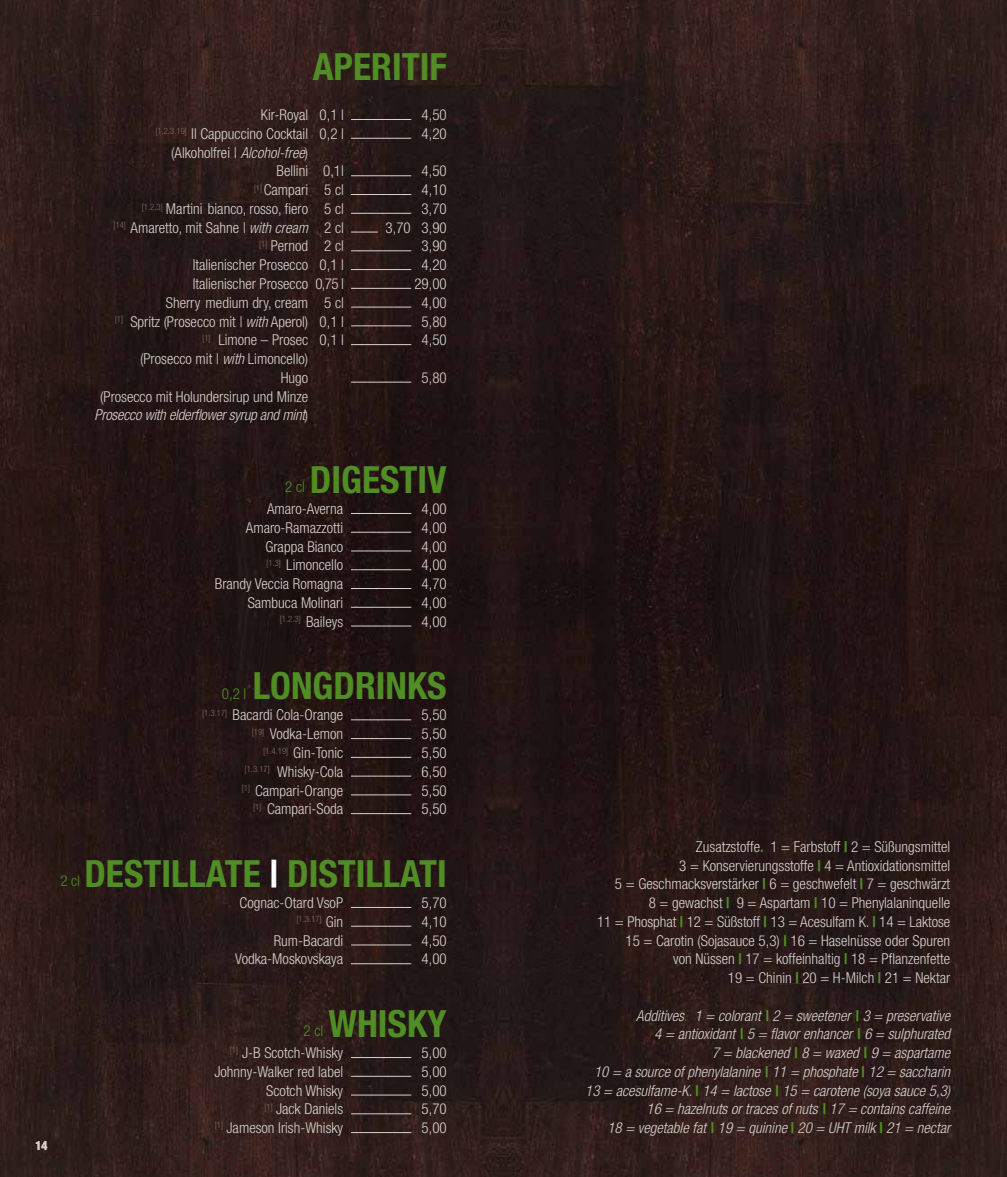
<style>
.page{position:relative;width:1007px;height:1177px;background:#fff}
.page>*{position:absolute;margin:0;border:0;box-sizing:border-box;transform-origin:0 0}
.t1{font:700 condensed 37.5px "Helvetica Neue LT Std";color:#508e25}
.t2{font:300 condensed 15px/18.8px "Helvetica Neue LT Std";color:#d8d2cf;text-align:right}
.t3{font:italic 300 condensed 15px/18.8px "Helvetica Neue LT Std";color:#d8d2cf;text-align:right}
.t4{font:300 condensed 15px "Helvetica Neue LT Std";color:#508e25}
.t5{font:700 condensed 12.5px "Helvetica Neue LT Std";color:#d8d2cf}
.t6{font:300 condensed 8.75px "Helvetica Neue LT Std";color:#866b60}
.s1{font-style:italic}
.s2{color:#fff}
.s3{font-weight:700;color:#508e25}
.s4{color:#508e25}
.s5{font-weight:700;font-style:normal;color:#508e25}
</style>
<div class="page">
<img style="left:0;top:0;width:1006px;height:590px">
<img style="left:0;top:590px;width:1006px;height:586px">
<hr style="left:351px;top:119px;width:60px;height:1px;background:#d8d2cf">
<hr style="left:351px;top:138px;width:60px;height:1px;background:#d8d2cf">
<hr style="left:351px;top:175px;width:60px;height:1px;background:#d8d2cf">
<hr style="left:351px;top:194px;width:60px;height:1px;background:#d8d2cf">
<hr style="left:351px;top:213px;width:60px;height:1px;background:#d8d2cf">
<svg style="left:351px;top:232px;width:27px;height:1px"></svg>
<hr style="left:351px;top:250px;width:60px;height:1px;background:#d8d2cf">
<hr style="left:351px;top:269px;width:60px;height:1px;background:#d8d2cf">
<hr style="left:351px;top:288px;width:60px;height:1px;background:#d8d2cf">
<hr style="left:351px;top:307px;width:60px;height:1px;background:#d8d2cf">
<hr style="left:351px;top:325px;width:60px;height:1px;background:#d8d2cf">
<hr style="left:351px;top:344px;width:60px;height:1px;background:#d8d2cf">
<hr style="left:351px;top:382px;width:60px;height:1px;background:#d8d2cf">
<hr style="left:351px;top:513px;width:60px;height:1px;background:#d8d2cf">
<hr style="left:351px;top:532px;width:60px;height:1px;background:#d8d2cf">
<hr style="left:351px;top:550px;width:60px;height:1px;background:#d8d2cf">
<hr style="left:351px;top:569px;width:60px;height:1px;background:#d8d2cf">
<hr style="left:351px;top:588px;width:60px;height:1px;background:#d8d2cf">
<hr style="left:351px;top:607px;width:60px;height:1px;background:#d8d2cf">
<hr style="left:351px;top:625px;width:60px;height:1px;background:#d8d2cf">
<hr style="left:351px;top:719px;width:60px;height:1px;background:#d8d2cf">
<hr style="left:351px;top:738px;width:60px;height:1px;background:#d8d2cf">
<hr style="left:351px;top:757px;width:60px;height:1px;background:#d8d2cf">
<hr style="left:351px;top:775px;width:60px;height:1px;background:#d8d2cf">
<hr style="left:351px;top:794px;width:60px;height:1px;background:#d8d2cf">
<hr style="left:351px;top:813px;width:60px;height:1px;background:#d8d2cf">
<hr style="left:351px;top:907px;width:60px;height:1px;background:#d8d2cf">
<hr style="left:351px;top:925px;width:60px;height:1px;background:#d8d2cf">
<hr style="left:351px;top:944px;width:60px;height:1px;background:#d8d2cf">
<hr style="left:351px;top:963px;width:60px;height:1px;background:#d8d2cf">
<hr style="left:351px;top:1057px;width:60px;height:1px;background:#d8d2cf">
<hr style="left:351px;top:1075px;width:60px;height:1px;background:#d8d2cf">
<hr style="left:351px;top:1094px;width:60px;height:1px;background:#d8d2cf">
<hr style="left:351px;top:1113px;width:60px;height:1px;background:#d8d2cf">
<hr style="left:351px;top:1132px;width:60px;height:1px;background:#d8d2cf">
<h1 class="t1" style="left:313px;top:44px;width:135px">APERITIF</h1>
<p class="t2" style="left:94px;top:105px;width:215px">Kir-Royal<br>Il Cappuccino Cocktail<br>(Alkoholfrei | <span class="s1">Alcohol-free</span>)<br>Bellini<br>Campari<br>Martini bianco, rosso, fiero<br>Amaretto, mit Sahne | <span class="s1">with cream<br></span>Pernod<br>Italienischer Prosecco<br>Italienischer Prosecco<br>Sherry medium dry, cream<br>Spritz (Prosecco mit | <span class="s1">with</span> Aperol)<br>Limone – Prosec<br>(Prosecco mit | <span class="s1">with</span> Limoncello)<br>Hugo<br>(Prosecco mit Holundersirup und Minze<br><span class="s1">Prosecco with elderflower syrup and mint</span>)</p>
<p class="t2" style="left:319px;top:105px;width:26px;text-align:left">0,1 l<br>0,2 l</p>
<p class="t6" style="left:155px;top:126px;width:33px">[1.2.3.19]</p>
<p class="t2" style="left:315px;top:162px;width:30px;text-align:center">0,1l<br>5 cl<br>5 cl<br>2 cl<br>2 cl<br>0,1 l<br>0,75 l<br>5 cl<br>0,1 l<br>0,1 l</p>
<p class="t6" style="left:254px;top:183px;width:10px">[1]</p>
<p class="t6" style="left:142px;top:201px;width:23px">[1.2.3]</p>
<p class="t6" style="left:113px;top:220px;width:14px">[14]</p>
<p class="t6" style="left:259px;top:239px;width:10px">[1]</p>
<p class="t6" style="left:115px;top:314px;width:10px">[1]</p>
<p class="t6" style="left:202px;top:333px;width:10px">[1]</p>
<p class="t2" style="left:421px;top:105px;width:27px;text-align:left">4,50<br>4,20</p>
<p class="t2" style="left:385px;top:162px;width:63px">4,50<br>4,10<br>3,70<br>3,70 3,90<br>3,90<br>4,20<br>29,00<br>4,00<br>5,80<br>4,50</p>
<p class="t2" style="left:421px;top:368px;width:27px">5,80</p>
<h1 class="t1" style="left:310px;top:456px;width:138px">DIGESTIV</h1>
<p class="t4" style="left:285px;top:478px;width:21px">2 cl</p>
<p class="t2" style="left:215px;top:499px;width:130px">Amaro-Averna<br>Amaro-Ramazzotti<br>Grappa Bianco<br>Limoncello<br>Brandy Veccia Romagna<br>Sambuca Molinari<br>Baileys</p>
<p class="t2" style="left:421px;top:499px;width:27px;text-align:justify">4,00<br>4,00<br>4,00<br>4,00<br>4,70<br>4,00<br>4,00</p>
<p class="t6" style="left:266px;top:558px;width:16px">[1.3]</p>
<p class="t6" style="left:280px;top:614px;width:23px">[1.2.3]</p>
<p class="t4" style="left:222px;top:685px;width:26px">0,2 l</p>
<h1 class="t1" style="left:253px;top:663px;width:195px">LONGDRINKS</h1>
<p class="t2" style="left:232px;top:705px;width:112px">Bacardi Cola-Orange<br>Vodka-Lemon<br>Gin-Tonic<br>Whisky-Cola<br>Campari-Orange<br>Campari-Soda</p>
<p class="t6" style="left:202px;top:708px;width:27px">[1.3.17]</p>
<p class="t6" style="left:252px;top:726px;width:14px">[19]</p>
<p class="t6" style="left:263px;top:745px;width:27px">[1.4.19]</p>
<p class="t6" style="left:244px;top:764px;width:27px">[1.3.17]</p>
<p class="t6" style="left:242px;top:783px;width:10px">[1]</p>
<p class="t6" style="left:253px;top:801px;width:10px">[1]</p>
<p class="t2" style="left:421px;top:705px;width:27px;text-align:justify">5,50<br>5,50<br>5,50<br>6,50<br>5,50<br>5,50</p>
<h1 class="t1" style="left:84px;top:850px;width:364px">DESTILLATE <span class="s2">|</span> DISTILLATI</h1>
<p class="t4" style="left:60px;top:872px;width:21px">2 cl</p>
<p class="t2" style="left:235px;top:893px;width:110px">Cognac-Otard VsoP<br>Gin<br>Rum-Bacardi<br>Vodka-Moskovskaya</p>
<p class="t6" style="left:296px;top:914px;width:27px">[1.3.17]</p>
<p class="t2" style="left:421px;top:893px;width:27px">5,70</p>
<p class="t2" style="left:421px;top:912px;width:27px;text-align:justify">4,10<br>4,50<br>4,00</p>
<p class="t5" style="left:35px;top:1137px;width:14px">14</p>
<h1 class="t1" style="left:328px;top:1000px;width:120px">WHISKY</h1>
<p class="t4" style="left:303px;top:1022px;width:21px">2 cl</p>
<p class="t6" style="left:230px;top:1044px;width:10px">[1]</p>
<p class="t2" style="left:214px;top:1043px;width:130px">J-B Scotch-Whisky<br>Johnny-Walker red label<br>Scotch Whisky<br>Jack Daniels<br>Jameson Irish-Whisky</p>
<p class="t6" style="left:264px;top:1101px;width:10px">[1]</p>
<p class="t6" style="left:215px;top:1119px;width:10px">[1]</p>
<p class="t2" style="left:421px;top:1043px;width:27px;text-align:justify">5,00<br>5,00<br>5,00<br>5,70<br>5,00</p>
<p class="t2" style="left:597px;top:837px;width:354px">Zusatzstoffe<span class="s3">.</span> 1 = Farbstoff <span class="s3">|</span> 2 = Süßungsmittel<br>3 = Konservierungsstoffe <span class="s3">|</span> 4 = Antioxidationsmittel<br>5 = Geschmacksverstärker <span class="s3">|</span> 6 = geschwefelt <span class="s3">|</span> 7 = geschwärzt<br>8 = gewachst <span class="s3">|</span> 9 = Aspartam <span class="s3">|</span> 10 = Phenylalaninquelle<br>11 = Phosphat <span class="s3">|</span> 12 = Süßstoff <span class="s3">|</span> 13 = Acesulfam K. <span class="s3">|</span> 14 = Laktose 15 = Carotin (Sojasauce 5,3) <span class="s3">|</span> 16 = Haselnüsse oder Spuren<br>von Nüssen <span class="s3">|</span> 17 = koffeinhaltig <span class="s3">|</span> 18 = Pflanzenfette<br>19 = Chinin <span class="s3">|</span> 20 = H-Milch <span class="s3">|</span> 21 = Nektar</p>
<p class="t3" style="left:585px;top:1006px;width:366px">Additives<span class="s4">.</span> 1 = colorant <span class="s5">|</span> 2 = sweetener <span class="s5">|</span> 3 = preservative<br>4 = antioxidant <span class="s5">|</span> 5 = flavor enhancer <span class="s5">|</span> 6 = sulphurated<br>7 = blackened <span class="s5">|</span> 8 = waxed <span class="s5">|</span> 9 = aspartame<br>10 = a source of phenylalanine <span class="s5">|</span> 11 = phosphate <span class="s5">|</span> 12 = saccharin 13 = acesulfame-K. <span class="s5">|</span> 14 = lactose <span class="s5">|</span> 15 = carotene (soya sauce 5,3)<br>16 = hazelnuts or traces of nuts <span class="s5">|</span> 17 = contains caffeine<br>18 = vegetable fat <span class="s5">|</span> 19 = quinine <span class="s5">|</span> 20 = UHT milk <span class="s5">|</span> 21 = nectar</p>
</div>
